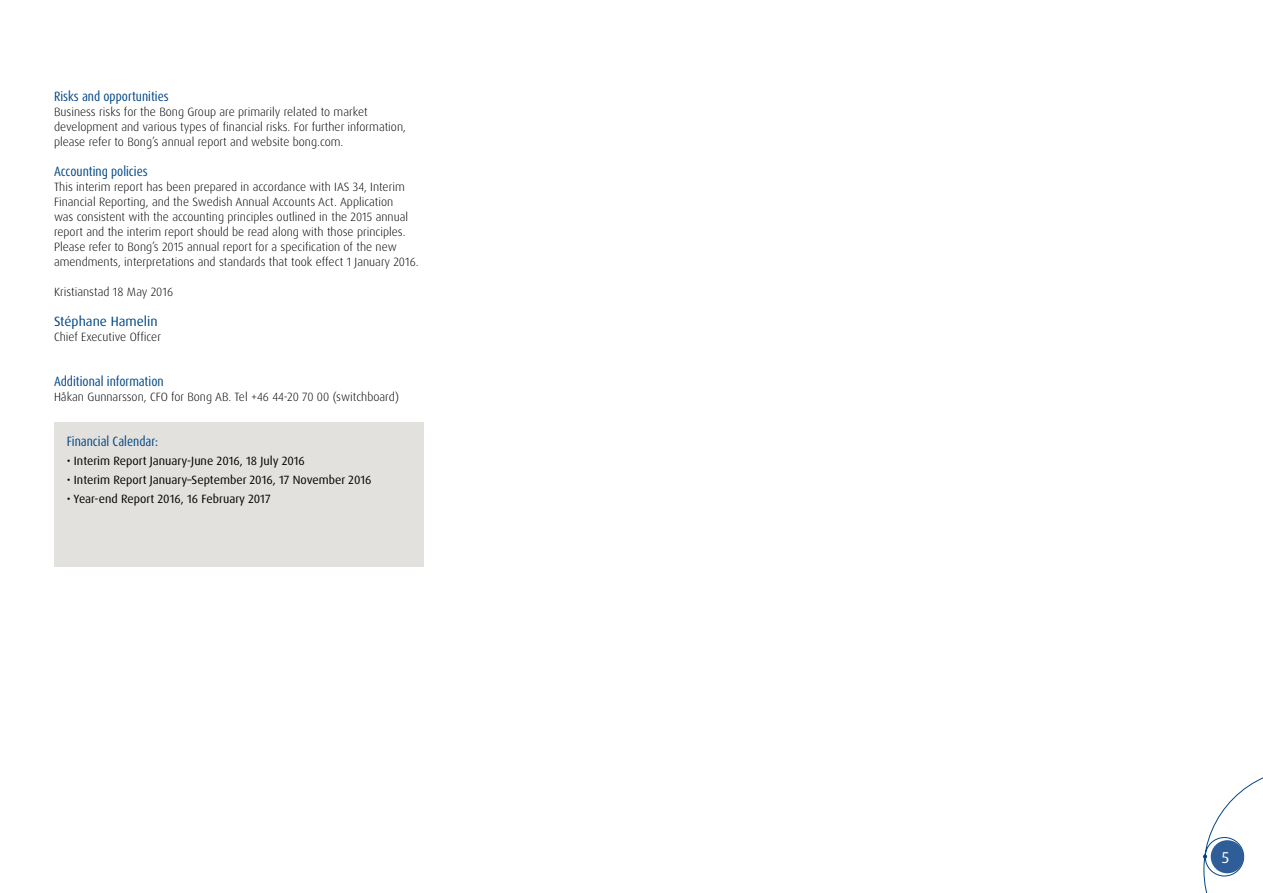
<style>
.page{position:relative;width:1263px;height:893px;background:#fff}
.page>*{position:absolute;margin:0;border:0;box-sizing:border-box;transform-origin:0 0}
.t1{font:15.75px "Dax OT";color:#fff}
.t2{font:condensed 13.5px "Dax OT";color:#004785}
.t3{font:13.5px "Dax OT";color:#004785}
.t4{font:300 12px/15px "Dax OT";color:#000}
.t5{font:12px "Dax OT";color:#000}
</style>
<div class="page">
<svg style="left:1203px;top:777px;width:60px;height:116px"></svg>
<div style="left:54px;top:422px;width:370px;height:144px;background:#e3e1dd"></div>
<p class="t2" style="left:54px;top:88px;width:116px">Risks and opportunities</p>
<p class="t4" style="left:54px;top:104px;width:353px">Business risks for the Bong Group are primarily related to market development and various types of financial risks. For further information, please refer to Bong’s annual report and website bong.com.</p>
<p class="t2" style="left:54px;top:163px;width:95px">Accounting policies</p>
<p class="t4" style="left:54px;top:179px;width:366px">This interim report has been prepared in accordance with IAS 34, Interim Financial Reporting, and the Swedish Annual Accounts Act. Application<br>was consistent with the accounting principles outlined in the 2015 annual report and the interim report should be read along with those principles.<br>Please refer to Bong’s 2015 annual report for a specification of the new amendments, interpretations and standards that took effect 1 January 2016.</p>
<p class="t4" style="left:54px;top:284px;width:121px">Kristianstad 18 May 2016</p>
<p class="t3" style="left:54px;top:313px;width:105px">Stéphane Hamelin</p>
<p class="t4" style="left:54px;top:329px;width:108px">Chief Executive Officer</p>
<p class="t2" style="left:54px;top:373px;width:111px">Additional information</p>
<p class="t4" style="left:54px;top:389px;width:346px">Håkan Gunnarsson, CFO for Bong AB. Tel +46 44-20 70 00 (switchboard)</p>
<p class="t2" style="left:67px;top:432px;width:93px">Financial Calendar:</p>
<p class="t5" style="left:67px;top:453px;width:240px">• Interim Report January-June 2016, 18 July 2016</p>
<p class="t5" style="left:67px;top:472px;width:306px">• Interim Report January–September 2016, 17 November 2016</p>
<p class="t5" style="left:67px;top:491px;width:205px">• Year-end Report 2016, 16 February 2017</p>
<h1 class="t1" style="left:1222px;top:847px;width:9px">5</h1>
</div>
